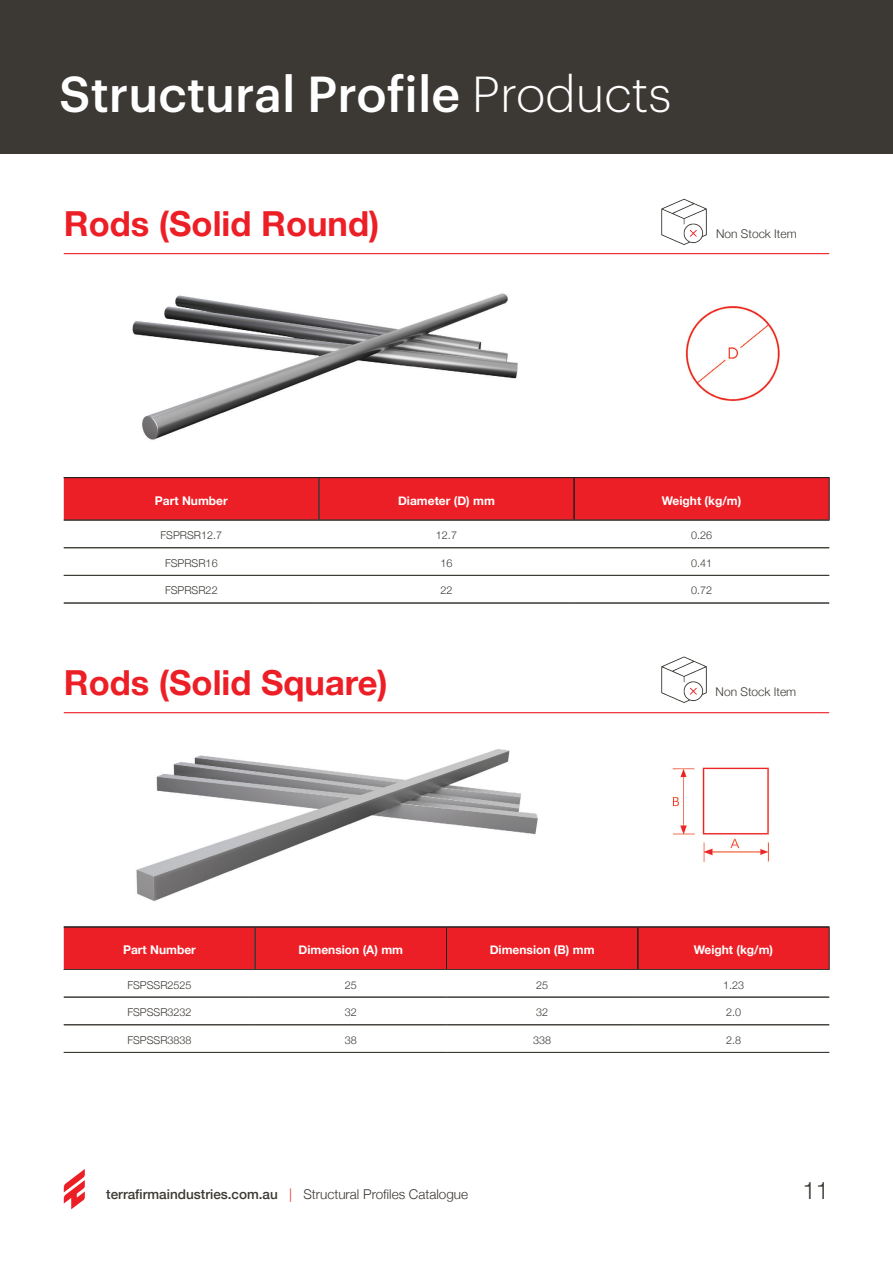
<style>
.page{position:relative;width:893px;height:1263px;background:#fff}
.page>*{position:absolute;margin:0;border:0;box-sizing:border-box;transform-origin:0 0}
.t1{font:500 49.5px "Graphik Trial";color:#fff}
.t2{font:700 34.5px "Helvetica Neue";color:#ed1f26}
.t3{font:300 24px "Helvetica Neue";color:#3c3934}
.t4{font:500 13.5px "Helvetica Neue";color:#3c3934}
.t5{font:700 12px "Helvetica Neue";color:#fff}
.t6{font:300 12px "Helvetica Neue";color:#3c3934}
.t7{font:300 10.8px "Helvetica Neue";color:#3c3934}
.s1{font-weight:300}
.s2{font-weight:300;color:#ed1f26}
</style>
<div class="page">
<svg style="left:64px;top:1169px;width:21px;height:40px"></svg>
<hr style="left:64px;top:712px;width:765px;height:1px;background:#ed1f26">
<img style="left:136px;top:749px;width:402px;height:152px">
<img style="left:671px;top:767px;width:98px;height:95px">
<img style="left:661px;top:656px;width:46px;height:47px">
<img style="left:132px;top:293px;width:386px;height:147px">
<hr style="left:64px;top:253px;width:765px;height:1px;background:#ed1f26">
<img style="left:685px;top:306px;width:95px;height:96px">
<div style="left:0;top:0;width:893px;height:153px;background:#3c3934"></div>
<div style="left:64px;top:478px;width:765px;height:42px;background:#ed1f26"></div>
<hr style="left:64px;top:547px;width:255px;height:1px;background:#3c3934">
<hr style="left:319px;top:547px;width:255px;height:1px;background:#3c3934">
<hr style="left:574px;top:547px;width:255px;height:1px;background:#3c3934">
<hr style="left:64px;top:575px;width:255px;height:1px;background:#3c3934">
<hr style="left:319px;top:575px;width:255px;height:1px;background:#3c3934">
<hr style="left:574px;top:575px;width:255px;height:1px;background:#3c3934">
<hr style="left:64px;top:603px;width:255px;height:1px;background:#3c3934">
<hr style="left:319px;top:603px;width:255px;height:1px;background:#3c3934">
<hr style="left:574px;top:603px;width:255px;height:1px;background:#3c3934">
<hr style="left:319px;top:477px;width:255px;height:1px;background:#231f20">
<hr style="left:574px;top:477px;width:256px;height:1px;background:#231f20">
<hr style="left:574px;top:478px;width:1px;height:42px;background:#231f20">
<hr style="left:829px;top:478px;width:1px;height:42px;background:#231f20">
<hr style="left:319px;top:520px;width:255px;height:1px;background:#3c3934">
<hr style="left:574px;top:520px;width:256px;height:1px;background:#3c3934">
<hr style="left:64px;top:477px;width:255px;height:1px;background:#231f20">
<hr style="left:319px;top:478px;width:1px;height:42px;background:#3c3934">
<hr style="left:64px;top:520px;width:255px;height:1px;background:#3c3934">
<div style="left:64px;top:927px;width:765px;height:42px;background:#ed1f26"></div>
<hr style="left:64px;top:997px;width:191px;height:1px;background:#3c3934">
<hr style="left:255px;top:997px;width:191px;height:1px;background:#3c3934">
<hr style="left:446px;top:997px;width:192px;height:1px;background:#3c3934">
<hr style="left:638px;top:997px;width:191px;height:1px;background:#3c3934">
<hr style="left:64px;top:1024px;width:191px;height:1px;background:#3c3934">
<hr style="left:255px;top:1024px;width:191px;height:1px;background:#3c3934">
<hr style="left:446px;top:1024px;width:192px;height:1px;background:#3c3934">
<hr style="left:638px;top:1024px;width:191px;height:1px;background:#3c3934">
<hr style="left:64px;top:1052px;width:191px;height:1px;background:#3c3934">
<hr style="left:255px;top:1052px;width:191px;height:1px;background:#3c3934">
<hr style="left:446px;top:1052px;width:192px;height:1px;background:#3c3934">
<hr style="left:638px;top:1052px;width:191px;height:1px;background:#3c3934">
<hr style="left:255px;top:926px;width:191px;height:1px;background:#231f20">
<hr style="left:446px;top:926px;width:192px;height:1px;background:#231f20">
<hr style="left:446px;top:927px;width:1px;height:42px;background:#231f20">
<hr style="left:638px;top:926px;width:192px;height:1px;background:#231f20">
<hr style="left:637px;top:927px;width:1px;height:42px;background:#231f20">
<hr style="left:255px;top:969px;width:191px;height:1px;background:#3c3934">
<hr style="left:446px;top:969px;width:192px;height:1px;background:#3c3934">
<hr style="left:638px;top:969px;width:192px;height:1px;background:#3c3934">
<hr style="left:829px;top:927px;width:1px;height:42px;background:#231f20">
<hr style="left:64px;top:926px;width:191px;height:1px;background:#231f20">
<hr style="left:255px;top:927px;width:1px;height:42px;background:#3c3934">
<hr style="left:64px;top:969px;width:191px;height:1px;background:#3c3934">
<img style="left:661px;top:198px;width:46px;height:47px">
<h1 class="t1" style="left:59px;top:74px;width:614px">Structural Profile <span class="s1">Products</span></h1>
<h2 class="t2" style="left:64px;top:197px;width:317px">Rods (Solid Round)</h2>
<p class="t6" style="left:716px;top:224px;width:82px">Non Stock Item</p>
<p class="t5" style="left:155px;top:491px;width:74px">Part Number</p>
<p class="t5" style="left:398px;top:491px;width:98px">Diameter (D) mm</p>
<p class="t5" style="left:662px;top:491px;width:81px">Weight (kg/m)</p>
<p class="t7" style="left:161px;top:527px;width:63px">FSPRSR12.7</p>
<p class="t7" style="left:436px;top:527px;width:23px">12.7</p>
<p class="t7" style="left:691px;top:527px;width:23px">0.26</p>
<p class="t7" style="left:165px;top:554px;width:54px">FSPRSR16</p>
<p class="t7" style="left:440px;top:554px;width:14px">16</p>
<p class="t7" style="left:691px;top:554px;width:23px">0.41</p>
<p class="t7" style="left:165px;top:582px;width:54px">FSPRSR22</p>
<p class="t7" style="left:440px;top:582px;width:14px">22</p>
<p class="t7" style="left:691px;top:582px;width:23px">0.72</p>
<h2 class="t2" style="left:64px;top:656px;width:325px">Rods (Solid Square)</h2>
<p class="t6" style="left:715px;top:682px;width:82px">Non Stock Item</p>
<p class="t5" style="left:123px;top:940px;width:74px">Part Number</p>
<p class="t5" style="left:298px;top:940px;width:106px">Dimension (A) mm</p>
<p class="t5" style="left:490px;top:940px;width:106px">Dimension (B) mm</p>
<p class="t5" style="left:694px;top:940px;width:81px">Weight (kg/m)</p>
<p class="t7" style="left:127px;top:976px;width:66px">FSPSSR2525</p>
<p class="t7" style="left:345px;top:976px;width:14px">25</p>
<p class="t7" style="left:536px;top:976px;width:14px">25</p>
<p class="t7" style="left:723px;top:976px;width:23px">1.23</p>
<p class="t7" style="left:127px;top:1003px;width:66px">FSPSSR3232</p>
<p class="t7" style="left:345px;top:1003px;width:14px">32</p>
<p class="t7" style="left:536px;top:1003px;width:14px">32</p>
<p class="t7" style="left:726px;top:1003px;width:17px">2.0</p>
<p class="t7" style="left:127px;top:1031px;width:66px">FSPSSR3838</p>
<p class="t7" style="left:345px;top:1031px;width:14px">38</p>
<p class="t7" style="left:533px;top:1031px;width:20px">338</p>
<p class="t7" style="left:726px;top:1031px;width:17px">2.8</p>
<p class="t4" style="left:106px;top:1184px;width:363px">terrafirmaindustries.com.au <span class="s2">|</span> <span class="s1">Structural Profiles Catalogue</span></p>
<h3 class="t3" style="left:802px;top:1171px;width:28px">11</h3>
</div>
